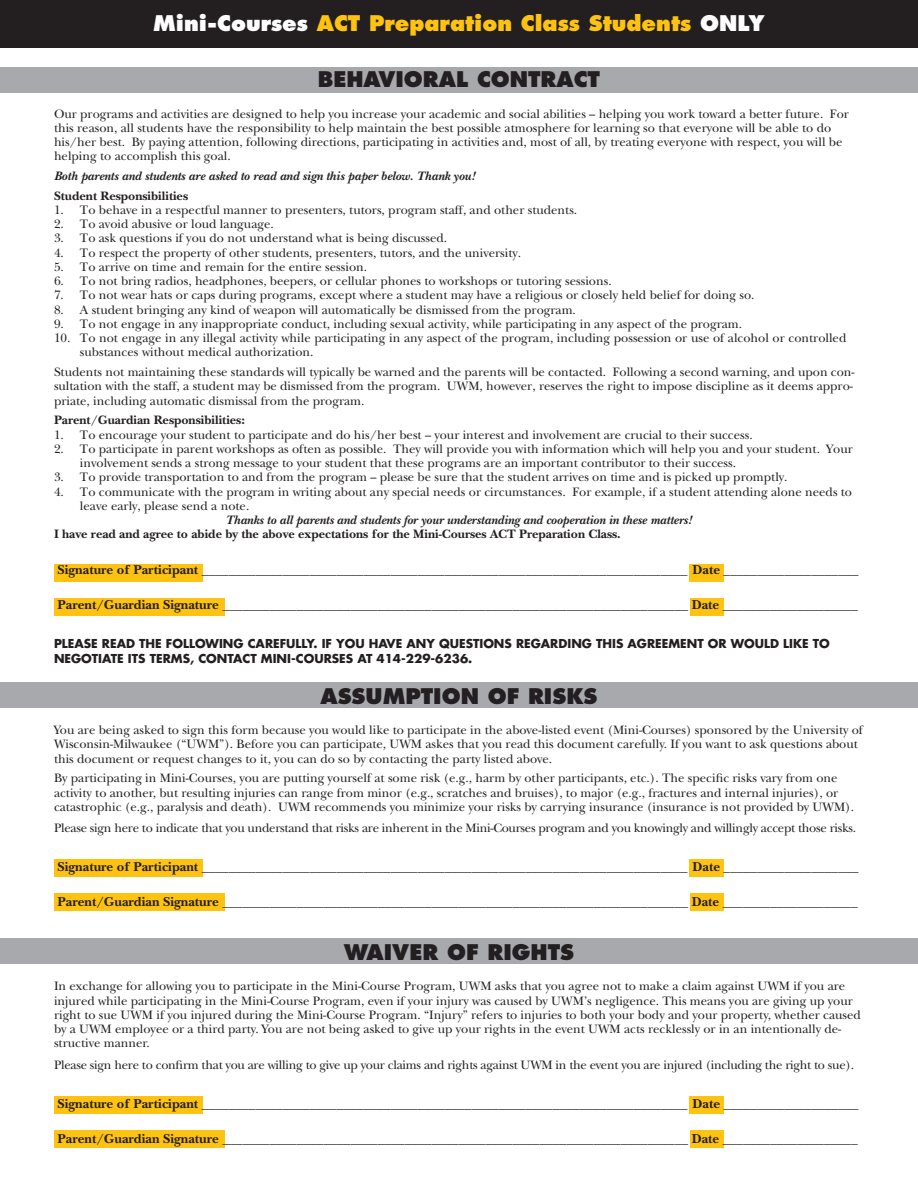
<style>
.page{position:relative;width:918px;height:1188px;background:#fff}
.page>*{position:absolute;margin:0;border:0;box-sizing:border-box;transform-origin:0 0}
.t1{font:800 21px "Futura Std";color:#231f20}
.t2{font:800 21px "Futura Std";color:#fec210}
.t3{font:13.5px "New Baskerville Std";color:#231f20}
.t4{font:12.75px/14.2px "New Baskerville Std";color:#231f20}
.t5{font:12.75px "New Baskerville Std";letter-spacing:-.02em;color:#231f20}
.t6{font:italic 700 12.75px "New Baskerville Std";color:#231f20}
.t7{font:700 12.75px "New Baskerville Std";color:#231f20}
.t8{font:700 12px/14.4px "Futura Std";color:#231f20}
.s1{color:#fff}
.s2{font-weight:700}
</style>
<div class="page">
<div style="left:54px;top:565px;width:148px;height:17px;background:#fec210"></div>
<div style="left:54px;top:860px;width:148px;height:17px;background:#fec210"></div>
<div style="left:54px;top:1097px;width:148px;height:17px;background:#fec210"></div>
<div style="left:54px;top:598px;width:171px;height:17px;background:#fec210"></div>
<div style="left:54px;top:893px;width:171px;height:17px;background:#fec210"></div>
<div style="left:54px;top:1130px;width:171px;height:18px;background:#fec210"></div>
<div style="left:689px;top:565px;width:35px;height:17px;background:#fec210"></div>
<div style="left:689px;top:860px;width:35px;height:17px;background:#fec210"></div>
<div style="left:689px;top:1097px;width:35px;height:17px;background:#fec210"></div>
<div style="left:690px;top:598px;width:34px;height:17px;background:#fec210"></div>
<div style="left:690px;top:893px;width:34px;height:17px;background:#fec210"></div>
<div style="left:690px;top:1130px;width:34px;height:18px;background:#fec210"></div>
<div style="left:0;top:682px;width:918px;height:26px;background:#a8a9ad"></div>
<div style="left:0;top:67px;width:918px;height:26px;background:#a8a9ad"></div>
<div style="left:0;top:938px;width:918px;height:26px;background:#a8a9ad"></div>
<div style="left:0;top:0;width:918px;height:48px;background:#231f20"></div>
<p class="t2" style="left:153px;top:10px;width:613px"><span class="s1">Mini-Courses</span> ACT Preparation Class Students <span class="s1">ONLY</span></p>
<p class="t1" style="left:318px;top:66px;width:284px">BEHAVIORAL CONTRACT</p>
<p class="t4" style="left:54px;top:106px;width:797px">Our programs and activities are designed to help you increase your academic and social abilities -- helping you work toward a better future. For this reason, all students have the responsibility to help maintain the best possible atmosphere for learning so that everyone will be able to do his/her best. By paying attention, following directions, participating in activities and, most of all, by treating everyone with respect, you will be helping to accomplish this goal.</p>
<p class="t6" style="left:54px;top:169px;width:423px">Both parents and students are asked to read and sign this paper below. Thank you!</p>
<p class="t7" style="left:54px;top:188px;width:136px">Student Responsibilities</p>
<p class="t4" style="left:54px;top:203px;width:525px">1. To behave in a respectful manner to presenters, tutors, program staff, and other students.</p>
<p class="t4" style="left:54px;top:217px;width:221px">2. To avoid abusive or loud language.</p>
<p class="t4" style="left:54px;top:231px;width:395px">3. To ask questions if you do not understand what is being discussed.</p>
<p class="t4" style="left:54px;top:246px;width:469px">4. To respect the property of other students, presenters, tutors, and the university.</p>
<p class="t4" style="left:54px;top:260px;width:315px">5. To arrive on time and remain for the entire session.</p>
<p class="t4" style="left:54px;top:274px;width:559px">6. To not bring radios, headphones, beepers, or cellular phones to workshops or tutoring sessions.</p>
<p class="t4" style="left:54px;top:288px;width:702px">7. To not wear hats or caps during programs, except where a student may have a religious or closely held belief for doing so.</p>
<p class="t4" style="left:54px;top:303px;width:523px">8. A student bringing any kind of weapon will automatically be dismissed from the program.</p>
<p class="t4" style="left:54px;top:317px;width:690px">9. To not engage in any inappropriate conduct, including sexual activity, while participating in any aspect of the program.</p>
<p class="t4" style="left:80px;top:331px;width:768px;text-indent:-26px">10. To not engage in any illegal activity while participating in any aspect of the program, including possession or use of alcohol or controlled substances without medical authorization.</p>
<p class="t4" style="left:54px;top:365px;width:802px">Students not maintaining these standards will typically be warned and the parents will be contacted. Following a second warning, and upon con&shy;sultation with the staff, a student may be dismissed from the program. UWM, however, reserves the right to impose discipline as it deems appro&shy;priate, including automatic dismissal from the program.</p>
<p class="t7" style="left:54px;top:413px;width:192px">Parent/Guardian Responsibilities:</p>
<p class="t4" style="left:54px;top:427px;width:700px">1. To encourage your student to participate and do his/her best -- your interest and involvement are crucial to their success.</p>
<p class="t4" style="left:80px;top:442px;width:774px;text-indent:-26px">2. To participate in parent workshops as often as possible. They will provide you with information which will help you and your student. Your involvement sends a strong message to your student that these programs are an important contributor to their success.</p>
<p class="t4" style="left:54px;top:470px;width:735px">3. To provide transportation to and from the program -- please be sure that the student arrives on time and is picked up promptly.</p>
<p class="t4" style="left:80px;top:484px;width:774px;text-indent:-26px">4. To communicate with the program in writing about any special needs or circumstances. For example, if a student attending alone needs to leave early, please send a note.</p>
<p class="t6" style="left:226px;top:513px;width:468px">Thanks to all parents and students for your understanding and cooperation in these matters!</p>
<p class="t7" style="left:54px;top:527px;width:568px">I have read and agree to abide by the above expectations for the Mini-Courses ACT Preparation Class.</p>
<p class="t3" style="left:58px;top:562px;width:803px"><span class="s2">Signature of Participant</span> ________________________________________________________________________ <span class="s2">Date</span> ____________________</p>
<p class="t3" style="left:58px;top:597px;width:802px"><span class="s2">Parent/Guardian Signature</span> _____________________________________________________________________ <span class="s2">Date</span> ____________________</p>
<p class="t8" style="left:54px;top:636px;width:777px">PLEASE READ THE FOLLOWING CAREFULLY. IF YOU HAVE ANY QUESTIONS REGARDING THIS AGREEMENT OR WOULD LIKE TO<br>NEGOTIATE ITS TERMS, CONTACT MINI-COURSES AT 414-229-6236.</p>
<p class="t1" style="left:320px;top:683px;width:279px">ASSUMPTION OF RISKS</p>
<p class="t4" style="left:54px;top:723px;width:810px">You are being asked to sign this form because you would like to participate in the above-listed event (Mini-Courses) sponsored by the University of<br>Wisconsin-Milwaukee (“UWM”). Before you can participate, UWM askes that you read this document carefully. If you want to ask questions about this document or request changes to it, you can do so by contacting the party listed above.</p>
<p class="t4" style="left:54px;top:771px;width:802px">By participating in Mini-Courses, you are putting yourself at some risk (e.g., harm by other participants, etc.). The specific risks vary from one activity to another, but resulting injuries can range from minor (e.g., scratches and bruises), to major (e.g., fractures and internal injuries), or catastrophic (e.g., paralysis and death). UWM recommends you minimize your risks by carrying insurance (insurance is not provided by UWM).</p>
<p class="t5" style="left:54px;top:821px;width:804px">Please sign here to indicate that you understand that risks are inherent in the Mini-Courses program and you knowingly and willingly accept those risks.</p>
<p class="t3" style="left:58px;top:859px;width:803px"><span class="s2">Signature of Participant</span> ________________________________________________________________________ <span class="s2">Date</span> ____________________</p>
<p class="t3" style="left:58px;top:894px;width:802px"><span class="s2">Parent/Guardian Signature</span> _____________________________________________________________________ <span class="s2">Date</span> ____________________</p>
<p class="t1" style="left:344px;top:939px;width:232px">WAIVER OF RIGHTS</p>
<p class="t4" style="left:54px;top:979px;width:808px">In exchange for allowing you to participate in the Mini-Course Program, UWM asks that you agree not to make a claim against UWM if you are injured while participating in the Mini-Course Program, even if your injury was caused by UWM’s negligence. This means you are giving up your right to sue UWM if you injured during the Mini-Course Program. “Injury” refers to injuries to both your body and your property, whether caused by a UWM employee or a third party. You are not being asked to give up your rights in the event UWM acts recklessly or in an intentionally de&shy;structive manner.</p>
<p class="t5" style="left:54px;top:1058px;width:802px">Please sign here to confirm that you are willing to give up your claims and rights against UWM in the event you are injured (including the right to sue).</p>
<p class="t3" style="left:58px;top:1096px;width:803px"><span class="s2">Signature of Participant</span> ________________________________________________________________________ <span class="s2">Date</span> ____________________</p>
<p class="t3" style="left:58px;top:1130px;width:802px"><span class="s2">Parent/Guardian Signature</span> _____________________________________________________________________ <span class="s2">Date</span> ____________________</p>
</div>
